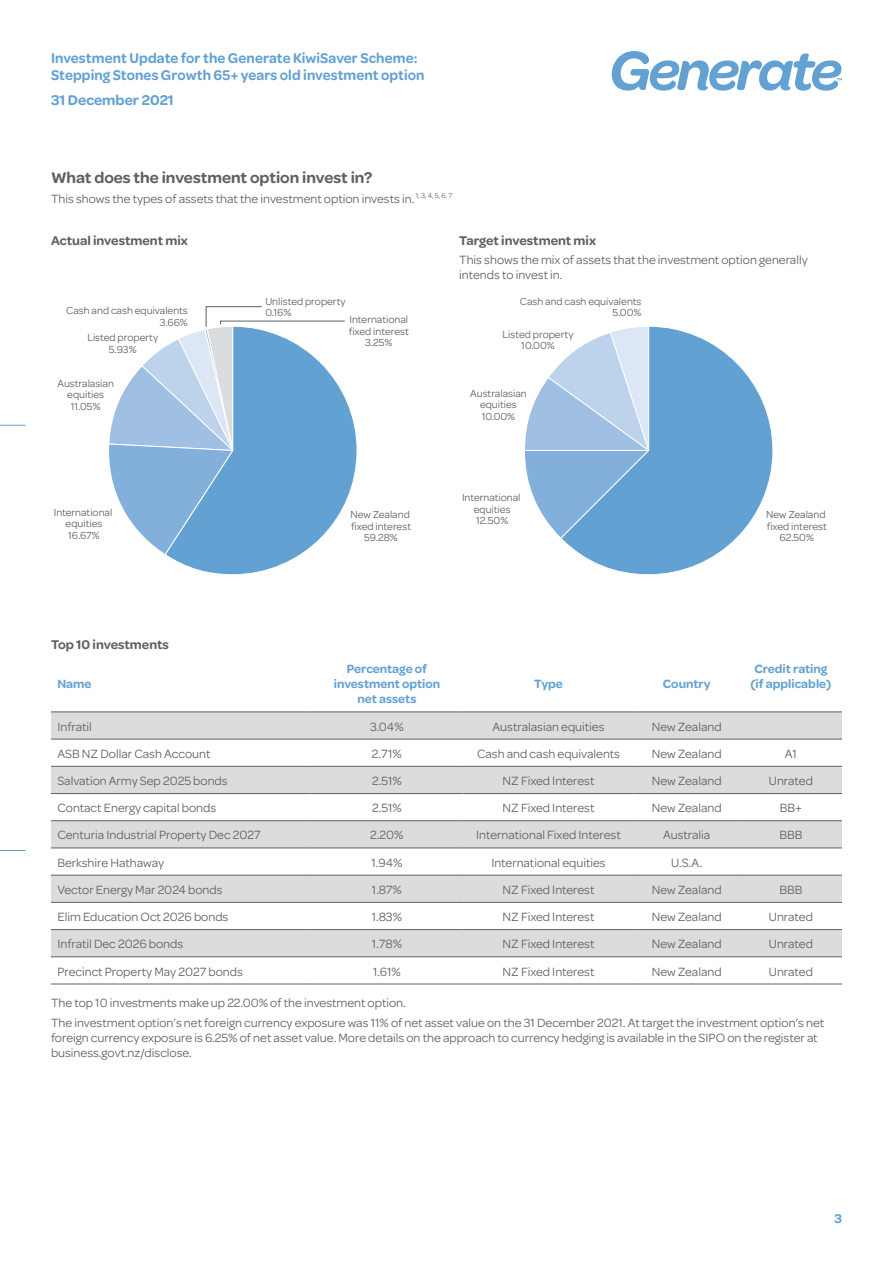
<style>
.page{position:relative;width:893px;height:1263px;background:#fff}
.page>*{position:absolute;margin:0;border:0;box-sizing:border-box;transform-origin:0 0}
.t1{font:600 16.5px "Omnes";color:#5f6062}
.t2{font:600 15px/16.5px "Omnes";letter-spacing:.005em;color:#63a1d3;scale:.96 1}
.t3{font:600 15px "Omnes";letter-spacing:.005em;color:#63a1d3}
.t4{font:600 13.5px "Omnes";color:#5f6062}
.t5{font:600 13.5px "Omnes";color:#63a1d3}
.t6{font:12.75px/15px "Omnes";color:#5f6062}
.t7{font:600 12.75px/15px "Omnes";color:#63a1d3;text-align:center}
.t8{font:10.8px/11.6px "Omnes";color:#5f6062;text-align:center}
</style>
<div class="page">
<svg style="left:0;top:425px;width:26px;height:1px"></svg>
<svg style="left:0;top:850px;width:26px;height:1px"></svg>
<svg style="left:612px;top:51px;width:230px;height:40px"></svg>
<svg style="left:167px;top:398px;width:190px;height:177px"></svg>
<svg style="left:109px;top:306px;width:236px;height:249px"></svg>
<svg style="left:525px;top:364px;width:35px;height:173px"></svg>
<svg style="left:560px;top:326px;width:213px;height:249px"></svg>
<svg style="left:51px;top:713px;width:791px;height:243px;fill:#dbdcdd"></svg>
<hr style="left:51px;top:766px;width:259px;height:1px;background:#5f6062">
<hr style="left:310px;top:766px;width:153px;height:1px;background:#5f6062">
<hr style="left:463px;top:766px;width:171px;height:1px;background:#5f6062">
<hr style="left:634px;top:766px;width:106px;height:1px;background:#5f6062">
<hr style="left:740px;top:766px;width:102px;height:1px;background:#5f6062">
<hr style="left:51px;top:793px;width:259px;height:1px;background:#5f6062">
<hr style="left:310px;top:793px;width:153px;height:1px;background:#5f6062">
<hr style="left:463px;top:793px;width:171px;height:1px;background:#5f6062">
<hr style="left:634px;top:793px;width:106px;height:1px;background:#5f6062">
<hr style="left:740px;top:793px;width:102px;height:1px;background:#5f6062">
<hr style="left:51px;top:820px;width:259px;height:1px;background:#5f6062">
<hr style="left:310px;top:820px;width:153px;height:1px;background:#5f6062">
<hr style="left:463px;top:820px;width:171px;height:1px;background:#5f6062">
<hr style="left:634px;top:820px;width:106px;height:1px;background:#5f6062">
<hr style="left:740px;top:820px;width:102px;height:1px;background:#5f6062">
<hr style="left:51px;top:848px;width:259px;height:1px;background:#5f6062">
<hr style="left:310px;top:848px;width:153px;height:1px;background:#5f6062">
<hr style="left:463px;top:848px;width:171px;height:1px;background:#5f6062">
<hr style="left:634px;top:848px;width:106px;height:1px;background:#5f6062">
<hr style="left:740px;top:848px;width:102px;height:1px;background:#5f6062">
<hr style="left:51px;top:875px;width:259px;height:1px;background:#5f6062">
<hr style="left:310px;top:875px;width:153px;height:1px;background:#5f6062">
<hr style="left:463px;top:875px;width:171px;height:1px;background:#5f6062">
<hr style="left:634px;top:875px;width:106px;height:1px;background:#5f6062">
<hr style="left:740px;top:875px;width:102px;height:1px;background:#5f6062">
<hr style="left:51px;top:902px;width:259px;height:1px;background:#5f6062">
<hr style="left:310px;top:902px;width:153px;height:1px;background:#5f6062">
<hr style="left:463px;top:902px;width:171px;height:1px;background:#5f6062">
<hr style="left:634px;top:902px;width:106px;height:1px;background:#5f6062">
<hr style="left:740px;top:902px;width:102px;height:1px;background:#5f6062">
<hr style="left:51px;top:929px;width:259px;height:1px;background:#5f6062">
<hr style="left:310px;top:929px;width:153px;height:1px;background:#5f6062">
<hr style="left:463px;top:929px;width:171px;height:1px;background:#5f6062">
<hr style="left:634px;top:929px;width:106px;height:1px;background:#5f6062">
<hr style="left:740px;top:929px;width:102px;height:1px;background:#5f6062">
<hr style="left:51px;top:956px;width:259px;height:1px;background:#5f6062">
<hr style="left:310px;top:956px;width:153px;height:1px;background:#5f6062">
<hr style="left:463px;top:956px;width:171px;height:1px;background:#5f6062">
<hr style="left:634px;top:956px;width:106px;height:1px;background:#5f6062">
<hr style="left:740px;top:956px;width:102px;height:1px;background:#5f6062">
<hr style="left:51px;top:984px;width:259px;height:1px;background:#5f6062">
<hr style="left:310px;top:984px;width:153px;height:1px;background:#5f6062">
<hr style="left:463px;top:984px;width:171px;height:1px;background:#5f6062">
<hr style="left:634px;top:984px;width:106px;height:1px;background:#5f6062">
<hr style="left:740px;top:984px;width:102px;height:1px;background:#5f6062">
<hr style="left:51px;top:712px;width:259px;height:1px;background:#5f6062">
<hr style="left:310px;top:712px;width:153px;height:1px;background:#5f6062">
<hr style="left:463px;top:712px;width:171px;height:1px;background:#5f6062">
<hr style="left:634px;top:712px;width:106px;height:1px;background:#5f6062">
<hr style="left:740px;top:712px;width:102px;height:1px;background:#5f6062">
<hr style="left:51px;top:739px;width:259px;height:1px;background:#5f6062">
<hr style="left:310px;top:739px;width:153px;height:1px;background:#5f6062">
<hr style="left:463px;top:739px;width:171px;height:1px;background:#5f6062">
<hr style="left:634px;top:739px;width:106px;height:1px;background:#5f6062">
<hr style="left:740px;top:739px;width:102px;height:1px;background:#5f6062">
<p class="t2" style="left:51px;top:50px;width:391px">Investment Update for the Generate KiwiSaver Scheme:<br>Stepping Stones Growth 65+ years old investment option</p>
<p class="t3" style="left:51px;top:91px;width:124px">31 December 2021</p>
<p class="t1" style="left:51px;top:168px;width:323px">What does the investment option invest in?</p>
<p class="t6" style="left:51px;top:191px;width:403px">This shows the types of assets that the investment option invests in. <sup>1,</sup> <sup>3,</sup> <sup>4,</sup> <sup>5,</sup> <sup>6,</sup> <sup>7</sup></p>
<p class="t4" style="left:51px;top:232px;width:138px">Actual investment mix</p>
<p class="t4" style="left:459px;top:232px;width:138px">Target investment mix</p>
<p class="t6" style="left:459px;top:252px;width:350px">This shows the mix of assets that the investment option generally intends to invest in.</p>
<p class="t8" style="left:66px;top:305px;width:123px;text-align:right">Cash and cash equivalents<br>3.66%</p>
<p class="t8" style="left:265px;top:296px;width:82px;text-align:left">Unlisted property<br>0.16%</p>
<p class="t8" style="left:349px;top:314px;width:62px">International fixed interest<br>3.25%</p>
<p class="t8" style="left:87px;top:332px;width:72px">Listed property<br>5.93%</p>
<p class="t8" style="left:57px;top:378px;width:58px">Australasian equities<br>11.05%</p>
<p class="t8" style="left:54px;top:506px;width:60px">International equities<br>16.67%</p>
<p class="t8" style="left:350px;top:509px;width:62px">New Zealand fixed interest<br>59.28%</p>
<p class="t8" style="left:520px;top:296px;width:123px;text-align:right">Cash and cash equivalents<br>5.00%</p>
<p class="t8" style="left:503px;top:328px;width:72px">Listed property<br>10.00%</p>
<p class="t8" style="left:470px;top:387px;width:58px">Australasian equities<br>10.00%</p>
<p class="t8" style="left:462px;top:492px;width:60px">International equities<br>12.50%</p>
<p class="t4" style="left:51px;top:636px;width:119px">Top 10 investments</p>
<p class="t7" style="left:57px;top:677px;width:36px">Name</p>
<p class="t7" style="left:334px;top:662px;width:108px">Percentage of investment option net assets</p>
<p class="t7" style="left:534px;top:677px;width:30px">Type</p>
<p class="t7" style="left:663px;top:677px;width:49px">Country</p>
<p class="t8" style="left:766px;top:509px;width:62px">New Zealand fixed interest<br>62.50%</p>
<p class="t7" style="left:750px;top:662px;width:82px">Credit rating (if applicable)</p>
<p class="t6" style="left:57px;top:719px;width:36px">Infratil</p>
<p class="t6" style="left:370px;top:719px;width:35px">3.04%</p>
<p class="t6" style="left:493px;top:719px;width:113px">Australasian equities</p>
<p class="t6" style="left:652px;top:719px;width:71px">New Zealand</p>
<p class="t6" style="left:57px;top:746px;width:155px">ASB NZ Dollar Cash Account</p>
<p class="t6" style="left:372px;top:746px;width:31px">2.71%</p>
<p class="t6" style="left:477px;top:746px;width:145px">Cash and cash equivalents</p>
<p class="t6" style="left:652px;top:746px;width:71px">New Zealand</p>
<p class="t6" style="left:785px;top:746px;width:14px">A1</p>
<p class="t6" style="left:57px;top:773px;width:172px">Salvation Army Sep 2025 bonds</p>
<p class="t6" style="left:372px;top:773px;width:31px">2.51%</p>
<p class="t6" style="left:502px;top:773px;width:93px">NZ Fixed Interest</p>
<p class="t6" style="left:652px;top:773px;width:71px">New Zealand</p>
<p class="t6" style="left:769px;top:773px;width:46px">Unrated</p>
<p class="t6" style="left:57px;top:800px;width:160px">Contact Energy capital bonds</p>
<p class="t6" style="left:372px;top:800px;width:31px">2.51%</p>
<p class="t6" style="left:502px;top:800px;width:93px">NZ Fixed Interest</p>
<p class="t6" style="left:652px;top:800px;width:71px">New Zealand</p>
<p class="t6" style="left:780px;top:800px;width:24px">BB+</p>
<p class="t6" style="left:57px;top:828px;width:205px">Centuria Industrial Property Dec 2027</p>
<p class="t6" style="left:370px;top:828px;width:35px">2.20%</p>
<p class="t6" style="left:476px;top:828px;width:146px">International Fixed Interest</p>
<p class="t6" style="left:663px;top:828px;width:49px">Australia</p>
<p class="t6" style="left:779px;top:828px;width:25px">BBB</p>
<p class="t6" style="left:57px;top:855px;width:108px">Berkshire Hathaway</p>
<p class="t6" style="left:371px;top:855px;width:33px">1.94%</p>
<p class="t6" style="left:491px;top:855px;width:116px">International equities</p>
<p class="t6" style="left:671px;top:855px;width:33px">U.S.A.</p>
<p class="t6" style="left:57px;top:882px;width:167px">Vector Energy Mar 2024 bonds</p>
<p class="t6" style="left:372px;top:882px;width:31px">1.87%</p>
<p class="t6" style="left:502px;top:882px;width:93px">NZ Fixed Interest</p>
<p class="t6" style="left:652px;top:882px;width:71px">New Zealand</p>
<p class="t6" style="left:779px;top:882px;width:25px">BBB</p>
<p class="t6" style="left:57px;top:909px;width:173px">Elim Education Oct 2026 bonds</p>
<p class="t6" style="left:372px;top:909px;width:32px">1.83%</p>
<p class="t6" style="left:502px;top:909px;width:93px">NZ Fixed Interest</p>
<p class="t6" style="left:652px;top:909px;width:71px">New Zealand</p>
<p class="t6" style="left:769px;top:909px;width:46px">Unrated</p>
<p class="t6" style="left:57px;top:936px;width:127px">Infratil Dec 2026 bonds</p>
<p class="t6" style="left:372px;top:936px;width:32px">1.78%</p>
<p class="t6" style="left:502px;top:936px;width:93px">NZ Fixed Interest</p>
<p class="t6" style="left:652px;top:936px;width:71px">New Zealand</p>
<p class="t6" style="left:769px;top:936px;width:46px">Unrated</p>
<p class="t6" style="left:57px;top:964px;width:187px">Precinct Property May 2027 bonds</p>
<p class="t6" style="left:373px;top:964px;width:29px">1.61%</p>
<p class="t6" style="left:502px;top:964px;width:93px">NZ Fixed Interest</p>
<p class="t6" style="left:652px;top:964px;width:71px">New Zealand</p>
<p class="t6" style="left:769px;top:964px;width:46px">Unrated</p>
<p class="t6" style="left:51px;top:994px;width:775px;line-height:19.2px">The top 10 investments make up 22.00% of the investment option.<br>The investment option’s net foreign currency exposure was 11% of net asset value on the 31 December 2021. At target the investment option’s net</p>
<p class="t6" style="left:51px;top:1030px;width:768px">foreign currency exposure is 6.25% of net asset value. More details on the approach to currency hedging is available in the SIPO on the register at business.govt.nz/disclose.</p>
<p class="t5" style="left:834px;top:1210px;width:9px">3</p>
</div>
